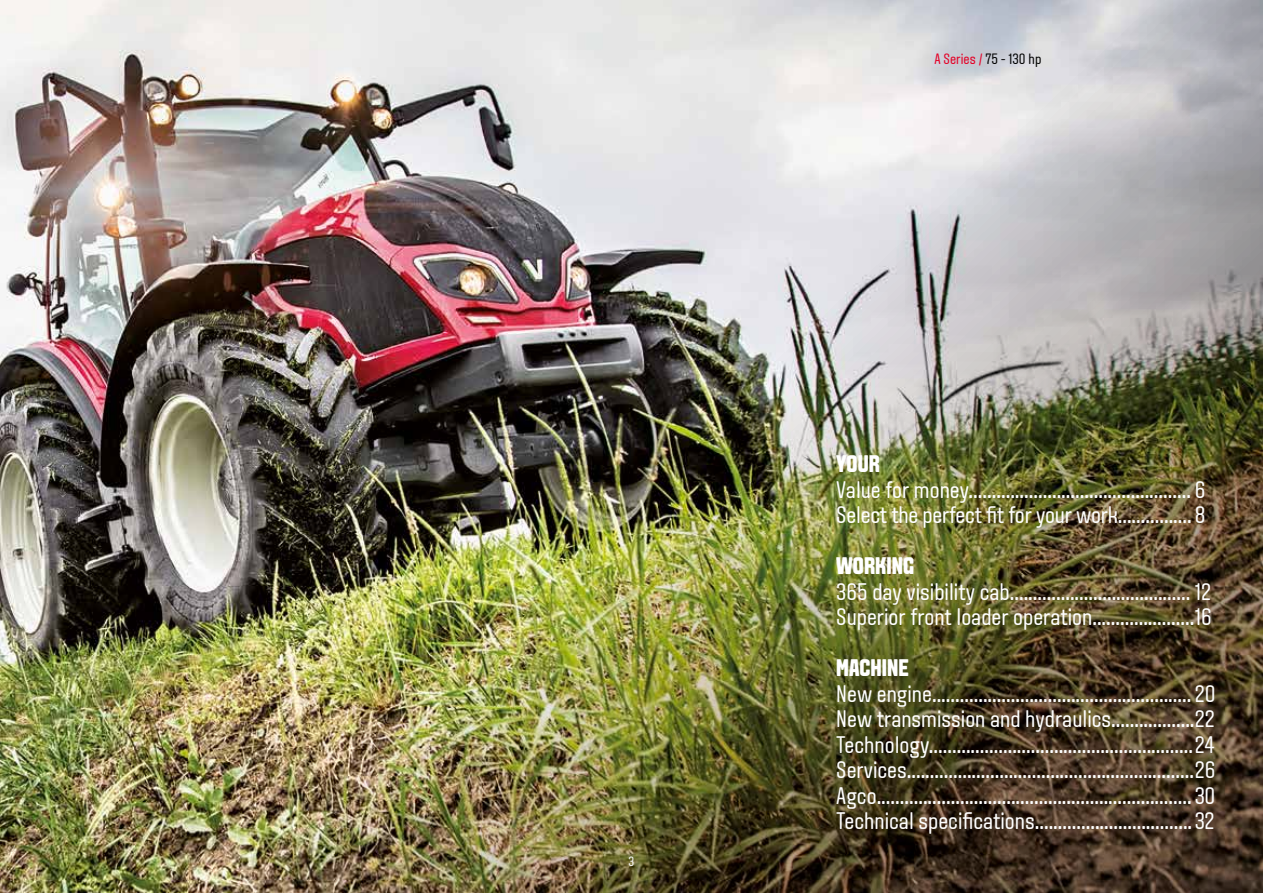
<style>
.page{position:relative;width:1263px;height:893px;background:#fff}
.page>*{position:absolute;margin:0;border:0;box-sizing:border-box;transform-origin:0 0}
.t1{font:24px/25.5px "Aveny T";color:#fff}
.t2{font:800 24px "Aveny T";color:#fff}
.t3{font:15px "Aveny T";color:#e40026}
.t4{font:13.5px "Aveny T";color:#fff}
.s1{color:#000}
</style>
<div class="page">
<img style="left:1px;top:0;width:1262px;height:893px">
<svg style="left:0;top:0;width:1px;height:893px"></svg>
<p class="t4" style="left:629px;top:854px;width:7px">3</p>
<p class="t3" style="left:934px;top:50px;width:108px">A Series / <span class="s1">75 - 130 hp</span></p>
<p class="t2" style="left:836px;top:450px;width:45px">YOUR</p>
<p class="t1" style="left:836px;top:477px;width:371px">Value for money................................................ 6<br>Select the perfect fit for your work................ 8</p>
<p class="t2" style="left:836px;top:552px;width:79px">WORKING</p>
<p class="t1" style="left:836px;top:579px;width:377px">365 day visibility cab....................................... 12<br>Superior front loader operation......................16</p>
<p class="t2" style="left:836px;top:654px;width:74px">MACHINE</p>
<p class="t1" style="left:836px;top:681px;width:381px;text-align:justify">New engine........................................................ 20<br>New transmission and hydraulics..................22<br>Technology.........................................................24<br>Services..............................................................26<br>Agco.................................................................... 30<br>Technical specifications..................................32</p>
</div>
